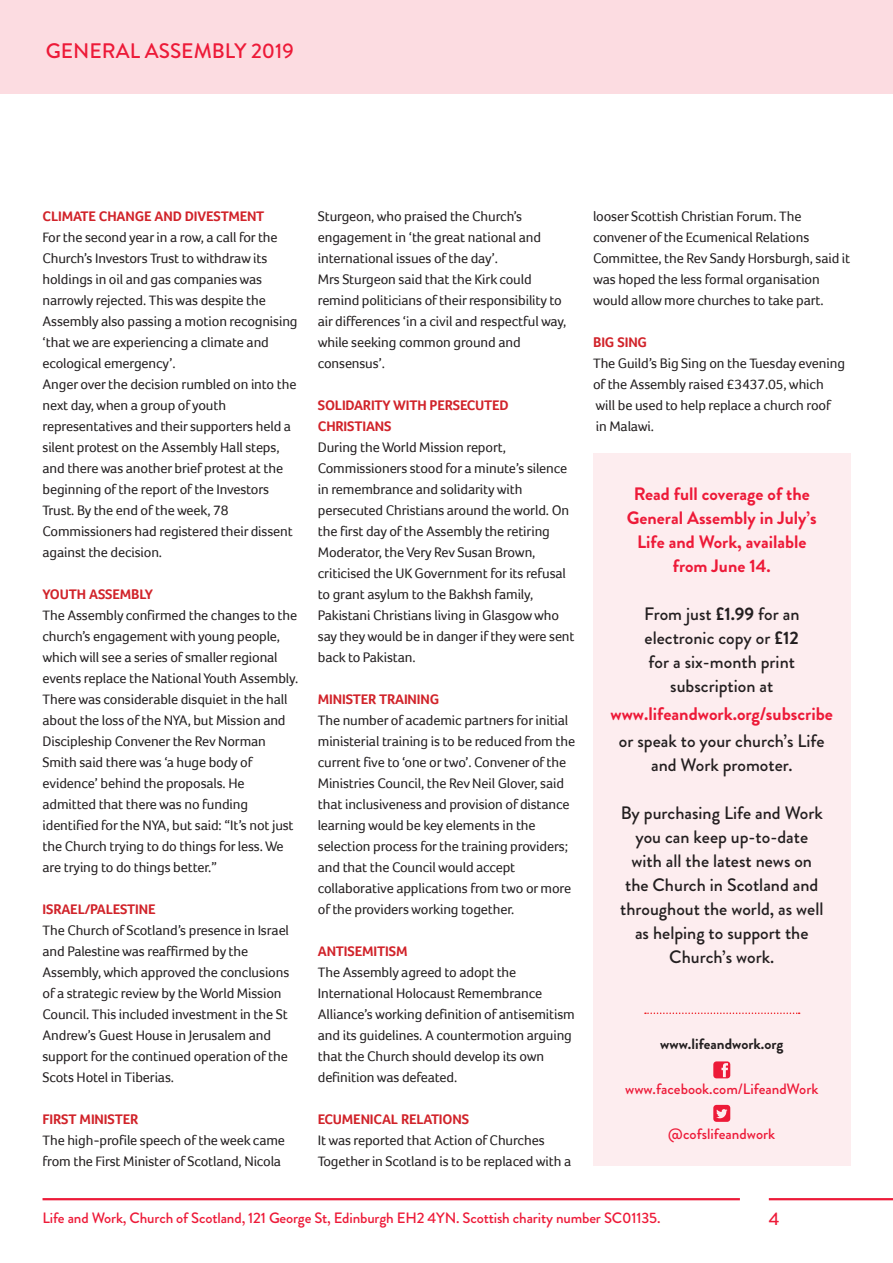
<style>
.page{position:relative;width:893px;height:1263px;background:#fff}
.page>*{position:absolute;margin:0;border:0;box-sizing:border-box;transform-origin:0 0}
.Page_Numbers{font:500 21px "Brandon Grotesque";color:#ed1a38}
.t1{font:700 18.3px "Brandon Grotesque";color:#ed1a38}
.t2{font:500 18px/24px "Brandon Grotesque";color:#231f20;text-align:center}
.t3{font:700 18px/24px "Brandon Grotesque";color:#ed1a38;text-align:center}
.Page_Numbers-2{font:500 18px "Brandon Grotesque";color:#ed1a38}
.Facebook{font:500 15px "Brandon Grotesque";letter-spacing:-.01em;color:#ed1a38}
.t4{font:700 15px "Brandon Grotesque";color:#231f20}
.Body_NO_INDENT{font:14.25px/21px "Foco";letter-spacing:-.01em;color:#231f20}
.Body_NO_INDENT-2{font:700 14.25px/21px "Foco";letter-spacing:-.01em;color:#d1232a}
.s1{font-weight:700}
</style>
<div class="page">
<div style="left:0;top:0;width:893px;height:94px;background:#fcdce1"></div>
<hr style="left:43px;top:1198px;width:697px;height:2px;background:#ed1a38">
<hr style="left:769px;top:1198px;width:124px;height:2px;background:#ed1a38">
<div style="left:593px;top:453px;width:257px;height:712px;background:#fdedef"></div>
<svg style="left:645px;top:1012px;width:155px;height:2px"></svg>
<svg style="left:713px;top:1061px;width:17px;height:17px"></svg>
<svg style="left:713px;top:1105px;width:17px;height:17px"></svg>
<p class="Page_Numbers" style="left:46px;top:36px;width:250px">GENERAL ASSEMBLY 2019</p>
<p class="Body_NO_INDENT-2" style="left:43px;top:205px;width:223px">CLIMATE CHANGE AND DIVESTMENT</p>
<p class="Body_NO_INDENT" style="left:43px;top:226px;width:257px">For the second year in a row, a call for the Church’s Investors Trust to withdraw its holdings in oil and gas companies was narrowly rejected. This was despite the Assembly also passing a motion recognising ‘that we are experiencing a climate and ecological emergency’.</p>
<p class="Body_NO_INDENT" style="left:43px;top:373px;width:255px">Anger over the decision rumbled on into the next day, when a group of youth representatives and their supporters held a silent protest on the Assembly Hall steps, and there was another brief protest at the beginning of the report of the Investors Trust. By the end of the week, 78<br>Commissioners had registered their dissent against the decision.</p>
<p class="Body_NO_INDENT-2" style="left:43px;top:583px;width:112px">YOUTH ASSEMBLY</p>
<p class="Body_NO_INDENT" style="left:43px;top:604px;width:257px">The Assembly confirmed the changes to the church’s engagement with young people, which will see a series of smaller regional events replace the National Youth Assembly.<br>There was considerable disquiet in the hall about the loss of the NYA, but Mission and Discipleship Convener the Rev Norman Smith said there was ‘a huge body of evidence’ behind the proposals. He admitted that there was no funding identified for the NYA, but said: “It’s not just the Church trying to do things for less. We are trying to do things better.”</p>
<p class="Body_NO_INDENT-2" style="left:43px;top:898px;width:115px">ISRAEL/PALESTINE</p>
<p class="Body_NO_INDENT" style="left:43px;top:919px;width:248px">The Church of Scotland’s presence in Israel and Palestine was reaffirmed by the Assembly, which approved the conclusions of a strategic review by the World Mission Council. This included investment in the St Andrew’s Guest House in Jerusalem and support for the continued operation of the Scots Hotel in Tiberias.</p>
<p class="Body_NO_INDENT-2" style="left:43px;top:1108px;width:97px">FIRST MINISTER</p>
<p class="Body_NO_INDENT" style="left:43px;top:1129px;width:244px">The high-profile speech of the week came from the First Minister of Scotland, Nicola</p>
<p class="Body_NO_INDENT" style="left:318px;top:205px;width:225px">Sturgeon, who praised the Church’s engagement in ‘the great national and international issues of the day’.</p>
<p class="Body_NO_INDENT" style="left:318px;top:268px;width:250px">Mrs Sturgeon said that the Kirk could remind politicians of their responsibility to air differences ‘in a civil and respectful way, while seeking common ground and consensus’.</p>
<p class="Body_NO_INDENT-2" style="left:318px;top:394px;width:192px">SOLIDARITY WITH PERSECUTED<br>CHRISTIANS</p>
<p class="Body_NO_INDENT" style="left:318px;top:436px;width:258px">During the World Mission report, Commissioners stood for a minute’s silence in remembrance and solidarity with persecuted Christians around the world. On the first day of the Assembly the retiring Moderator, the Very Rev Susan Brown, criticised the UK Government for its refusal to grant asylum to the Bakhsh family, Pakistani Christians living in Glasgow who say they would be in danger if they were sent back to Pakistan.</p>
<p class="Body_NO_INDENT-2" style="left:318px;top:688px;width:123px">MINISTER TRAINING</p>
<p class="Body_NO_INDENT" style="left:318px;top:709px;width:259px">The number of academic partners for initial ministerial training is to be reduced from the current five to ‘one or two’. Convener of the Ministries Council, the Rev Neil Glover, said that inclusiveness and provision of distance learning would be key elements in the selection process for the training providers; and that the Council would accept collaborative applications from two or more of the providers working together.</p>
<p class="Body_NO_INDENT-2" style="left:318px;top:940px;width:91px">ANTISEMITISM</p>
<p class="Body_NO_INDENT" style="left:318px;top:961px;width:259px">The Assembly agreed to adopt the International Holocaust Remembrance Alliance’s working definition of antisemitism and its guidelines. A countermotion arguing that the Church should develop its own definition was defeated.</p>
<p class="Body_NO_INDENT-2" style="left:318px;top:1108px;width:153px">ECUMENICAL RELATIONS</p>
<p class="Body_NO_INDENT" style="left:318px;top:1129px;width:255px">It was reported that Action of Churches<br>Together in Scotland is to be replaced with a</p>
<p class="Body_NO_INDENT" style="left:593px;top:205px;width:259px">looser Scottish Christian Forum. The convener of the Ecumenical Relations Committee, the Rev Sandy Horsburgh, said it was hoped the less formal organisation would allow more churches to take part.</p>
<p class="Body_NO_INDENT-2" style="left:593px;top:331px;width:55px">BIG SING</p>
<p class="Body_NO_INDENT" style="left:593px;top:352px;width:253px">The Guild’s Big Sing on the Tuesday evening of the Assembly raised £3437.05, which will be used to help replace a church roof<br>in Malawi.</p>
<p class="t3" style="left:627px;top:482px;width:191px">Read full coverage of the<br>General Assembly in July’s<br>Life and Work, available</p>
<p class="t3" style="left:673px;top:554px;width:99px">from June 14.</p>
<p class="t2" style="left:644px;top:602px;width:157px;text-align:left">From just <span class="s1">£1.99</span> for an electronic copy or <span class="s1">£12</span></p>
<p class="t2" style="left:649px;top:650px;width:148px">for a six-month print subscription at</p>
<p class="t2" style="left:619px;top:729px;width:207px">or speak to your church’s Life and Work promoter.</p>
<p class="t2" style="left:620px;top:801px;width:205px">By purchasing Life and Work you can keep up-to-date with all the latest news on the Church in Scotland and throughout the world, as well as helping to support the<br>Church’s work.</p>
<p class="t1" style="left:610px;top:701px;width:224px">www.lifeandwork.org/subscribe</p>
<p class="t4" style="left:660px;top:1034px;width:124px">www.lifeandwork.org</p>
<p class="Facebook" style="left:625px;top:1079px;width:195px">www.facebook.com/LifeandWork</p>
<p class="Facebook" style="left:668px;top:1124px;width:108px">@cofslifeandwork</p>
<p class="Facebook" style="left:43px;top:1208px;width:619px">Life and Work, Church of Scotland, 121 George St, Edinburgh EH2 4YN. Scottish charity number SC01135.</p>
<p class="Page_Numbers-2" style="left:769px;top:1206px;width:12px">4</p>
</div>
